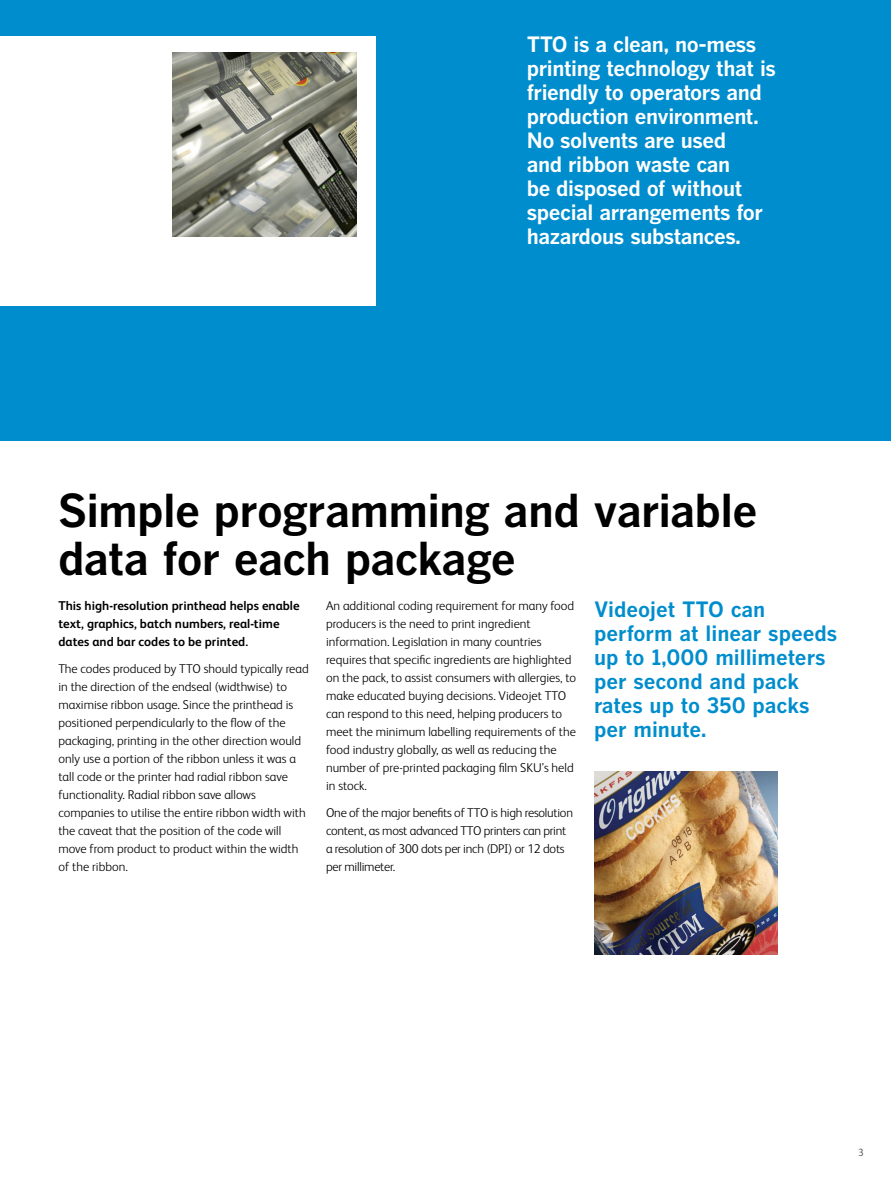
<style>
.page{position:relative;width:891px;height:1188px;background:#fff}
.page>*{position:absolute;margin:0;border:0;box-sizing:border-box;transform-origin:0 0}
.t1{font:700 45px/48px "Benton Gothic";letter-spacing:-.02em;color:#000}
.t2{font:700 21px/24px "Benton Gothic";letter-spacing:-.02em;color:#fff}
.t3{font:700 21px/24px "Benton Gothic";color:#008dcd}
.t4{font:300 12.75px/18px "FS Albert Pro";color:#000}
.t5{font:300 12.75px/18px "FS Albert Pro";letter-spacing:-.02em;color:#000}
.t6{font:700 12.75px/18px "FS Albert Pro";color:#000}
.t7{font:300 10.5px "FS Albert Pro";color:#414042}
</style>
<div class="page">
<div style="left:0;top:0;width:891px;height:441px;background:#008dcd"></div>
<div style="left:0;top:36px;width:376px;height:270px;background:#fff"></div>
<img style="left:173px;top:53px;width:183px;height:184px">
<img style="left:594px;top:771px;width:184px;height:184px">
<h2 class="t2" style="left:527px;top:33px;width:251px">TTO is a clean, no-mess printing technology that is friendly to operators and production environment.<br>No solvents are used<br>and ribbon waste can<br>be disposed of without special arrangements for hazardous substances.</h2>
<h1 class="t1" style="left:58px;top:488px;width:701px">Simple programming and variable data for each package</h1>
<p class="t6" style="left:58px;top:596px;width:243px">This high-resolution printhead helps enable text, graphics, batch numbers, real-time dates and bar codes to be printed.</p>
<p class="t4" style="left:58px;top:659px;width:252px">The codes produced by TTO should typically read in the direction of the endseal (widthwise) to maximise ribbon usage. Since the printhead is positioned perpendicularly to the flow of the packaging, printing in the other direction would only use a portion of the ribbon unless it was a tall code or the printer had radial ribbon save functionality. Radial ribbon save allows companies to utilise the entire ribbon width with the caveat that the position of the code will move from product to product within the width of the ribbon.</p>
<p class="t4" style="left:326px;top:596px;width:252px">An additional coding requirement for many food producers is the need to print ingredient information. Legislation in many countries requires that specific ingredients are highlighted on the pack, to assist consumers with allergies, to make educated buying decisions. Videojet TTO can respond to this need, helping producers to meet the minimum labelling requirements of the food industry globally, as well as reducing the number of pre-printed packaging film SKU’s held in stock.</p>
<p class="t5" style="left:326px;top:803px;width:248px">One of the major benefits of TTO is high resolution content, as most advanced TTO printers can print a resolution of 300 dots per inch (DPI) or 12 dots per millimeter.</p>
<h2 class="t3" style="left:594px;top:598px;width:245px">Videojet TTO can perform at linear speeds up to 1,000 millimeters per second and pack rates up to 350 packs per minute.</h2>
<p class="t7" style="left:858px;top:1145px;width:7px">3</p>
</div>
